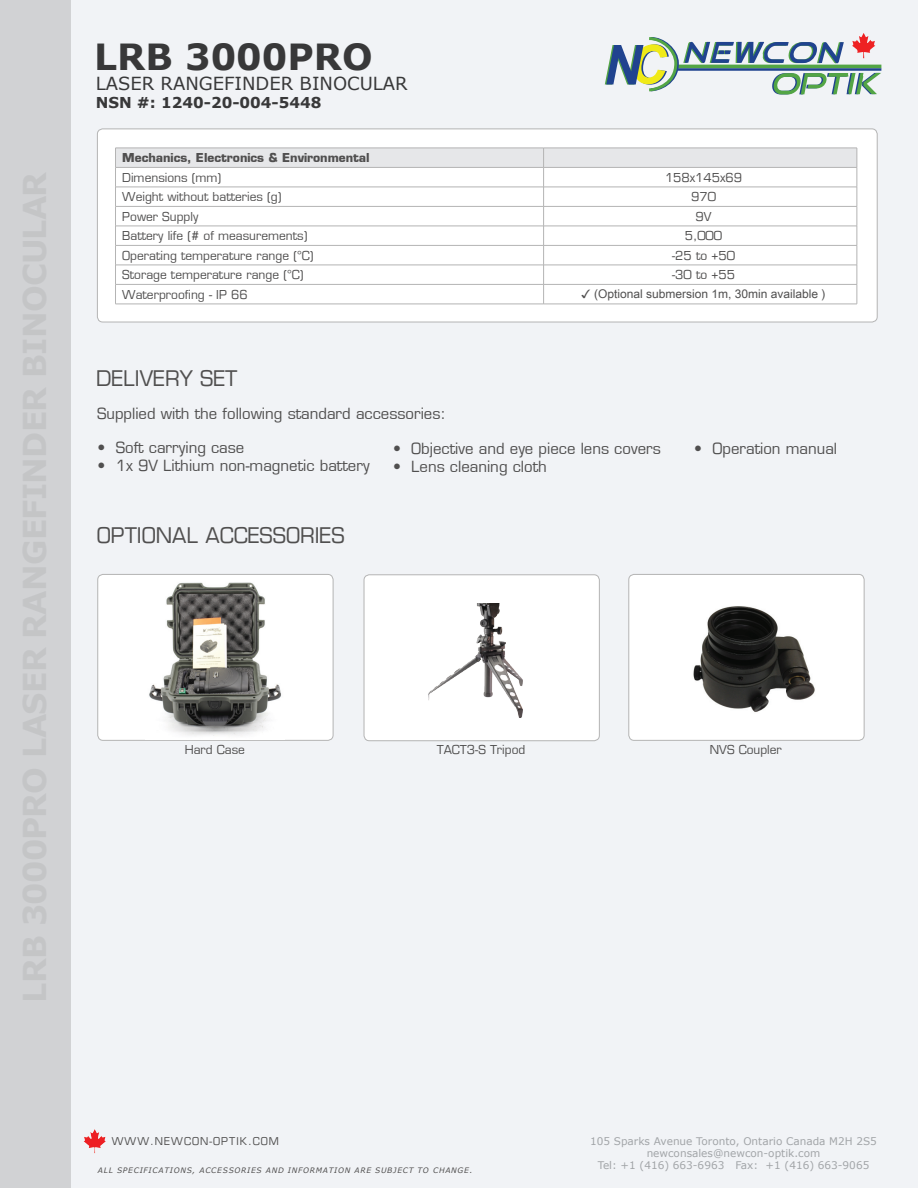
<style>
.page{position:relative;width:918px;height:1188px;background:#f1f3f6}
.page>*{position:absolute;margin:0;border:0;box-sizing:border-box;transform-origin:0 0}
.t1{font:700 36px "Verdana";color:#383839}
.t2{font:21px "Eurostile";color:#504f4f}
.t3{font:18px "Verdana";color:#383839}
.t4{font:15px "Eurostile";color:#504f4f}
.t5{font:700 15px "Verdana";color:#383839}
.t6{font:12px "Eurostile";color:#504f4f}
.t7{font:12px "Arial Unicode MS";color:#504f4f}
.t8{font:700 12px "Eurostile";color:#504f4f}
.t9{font:10.5px/12px "Verdana";color:#a2a5a8;text-align:center}
.t10{font:10.5px "Eurostile";letter-spacing:.1em;color:#504f4f}
.t11{font:italic 7.5px "Verdana";letter-spacing:.1em;color:#504f4f}
</style>
<div class="page">
<div style="left:0;top:0;width:71px;height:1188px;background:#d1d2d4"></div>
<svg style="left:84px;top:1131px;width:10px;height:12px"></svg>
<svg style="left:605px;top:33px;width:276px;height:61px"></svg>
<div style="left:98px;top:574px;width:235px;height:166px;background:#fff;border-radius:5px"></div>
<div style="left:98px;top:574px;width:235px;height:167px;border:1px solid #b4b4b4;border-radius:5px"></div>
<img style="left:149px;top:582px;width:132px;height:154px">
<div style="left:97px;top:129px;width:780px;height:193px;background:#fff;border-radius:5px"></div>
<div style="left:97px;top:129px;width:780px;height:193px;border:1px solid #b4b4b4;border-radius:5px"></div>
<svg style="left:115px;top:148px;width:743px;height:156px"></svg>
<hr style="left:115px;top:304px;width:429px;height:1px;background:#b4b4b4">
<hr style="left:544px;top:304px;width:313px;height:1px;background:#b4b4b4">
<div style="left:364px;top:575px;width:235px;height:166px;background:#fff;border-radius:5px"></div>
<div style="left:364px;top:575px;width:236px;height:166px;border:1px solid #b4b4b4;border-radius:5px"></div>
<div style="left:629px;top:574px;width:235px;height:166px;background:#fff;border-radius:5px"></div>
<div style="left:629px;top:574px;width:235px;height:167px;border:1px solid #b4b4b4;border-radius:5px"></div>
<img style="left:693px;top:606px;width:122px;height:106px">
<img style="left:428px;top:604px;width:95px;height:114px">
<h1 class="t1" style="left:94px;top:31px;width:280px">LRB 3000PRO</h1>
<h3 class="t3" style="left:96px;top:71px;width:314px">LASER RANGEFINDER BINOCULAR</h3>
<p class="t5" style="left:96px;top:92px;width:227px">NSN #: 1240-20-004-5448</p>
<p class="t8" style="left:122px;top:150px;width:249px">Mechanics, Electronics &amp; Environmental</p>
<p class="t6" style="left:122px;top:170px;width:101px">Dimensions (mm)</p>
<p class="t6" style="left:665px;top:170px;width:79px">158x145x69</p>
<p class="t6" style="left:122px;top:190px;width:161px">Weight without batteries (g)</p>
<p class="t6" style="left:691px;top:190px;width:26px">970</p>
<p class="t6" style="left:122px;top:209px;width:77px">Power Supply</p>
<p class="t6" style="left:696px;top:209px;width:17px">9V</p>
<p class="t6" style="left:122px;top:229px;width:187px">Battery life (# of measurements)</p>
<p class="t6" style="left:685px;top:229px;width:39px">5,000</p>
<p class="t6" style="left:122px;top:248px;width:193px">Operating temperature range (°C)</p>
<p class="t6" style="left:672px;top:248px;width:64px">-25 to +50</p>
<p class="t6" style="left:122px;top:268px;width:183px">Storage temperature range (°C)</p>
<p class="t6" style="left:672px;top:268px;width:64px">-30 to +55</p>
<p class="t6" style="left:122px;top:287px;width:127px">Waterproofing - IP 66</p>
<p class="t7" style="left:582px;top:286px;width:245px">✓ (Optional submersion 1m, 30min available )</p>
<h2 class="t2" style="left:96px;top:365px;width:143px">DELIVERY SET</h2>
<p class="t4" style="left:97px;top:405px;width:350px">Supplied with the following standard accessories:</p>
<p class="t4" style="left:98px;top:439px;width:148px">• Soft carrying case</p>
<p class="t4" style="left:98px;top:457px;width:274px">• 1x 9V Lithium non-magnetic battery</p>
<h2 class="t2" style="left:97px;top:523px;width:249px">OPTIONAL ACCESSORIES</h2>
<p class="t4" style="left:393px;top:440px;width:269px">• Objective and eye piece lens covers</p>
<p class="t4" style="left:393px;top:458px;width:155px">• Lens cleaning cloth</p>
<p class="t4" style="left:694px;top:440px;width:144px">• Operation manual</p>
<p class="t6" style="left:185px;top:742px;width:62px">Hard Case</p>
<p class="t6" style="left:437px;top:743px;width:90px">TACT3-S Tripod</p>
<p class="t6" style="left:710px;top:742px;width:73px">NVS Coupler</p>
<p class="t10" style="left:112px;top:1135px;width:169px">WWW.NEWCON-OPTIK.COM</p>
<p class="t11" style="left:98px;top:1165px;width:376px">ALL SPECIFICATIONS, ACCESSORIES AND INFORMATION ARE SUBJECT TO CHANGE.</p>
<p class="t9" style="left:590px;top:1135px;width:288px">105 Sparks Avenue Toronto, Ontario Canada M2H 2S5 newconsales@newcon-optik.com<br>Tel: +1 (416) 663-6963 Fax: +1 (416) 663-9065</p>
</div>
